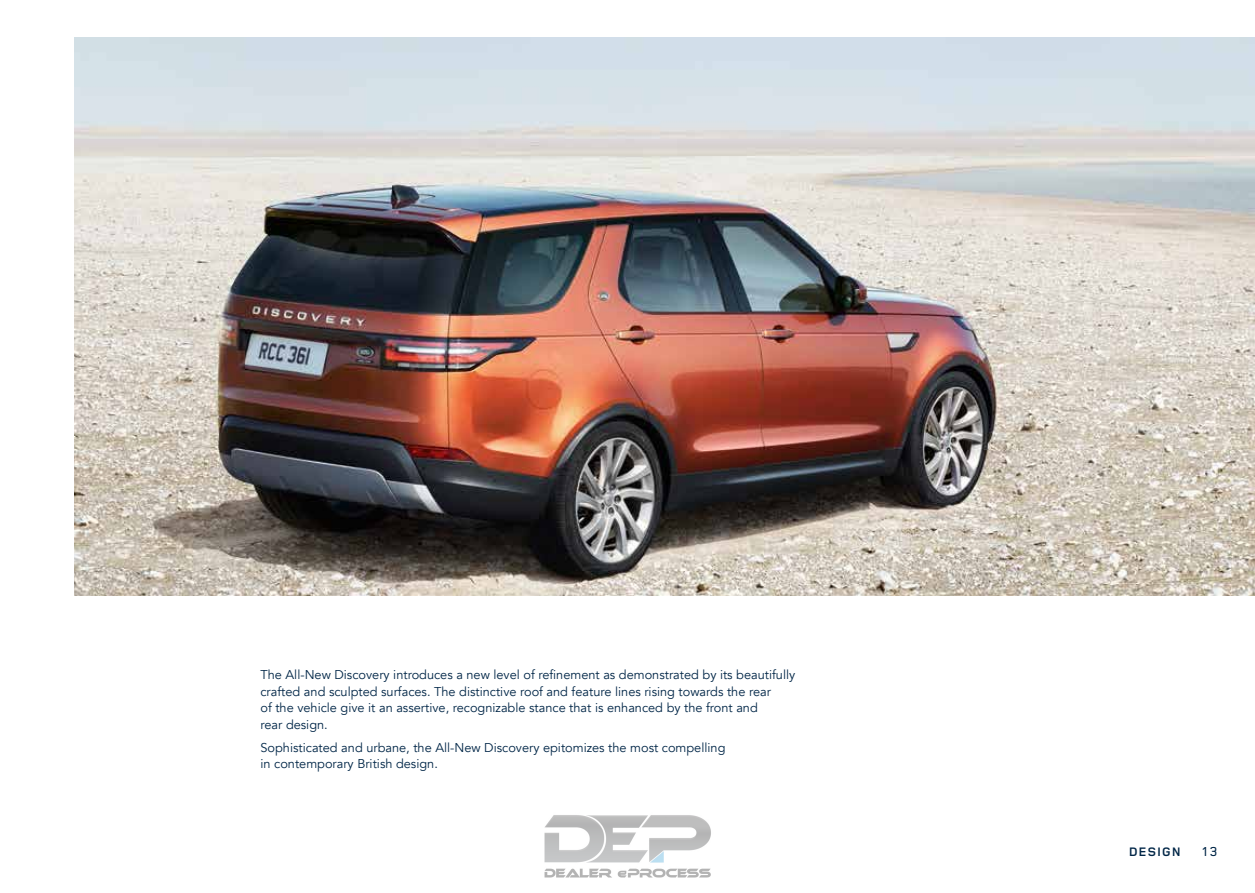
<style>
.page{position:relative;width:1255px;height:893px;background:#fff}
.page>*{position:absolute;margin:0;border:0;box-sizing:border-box;transform-origin:0 0}
.t1{font:500 13.5px "Land Rover Wide";color:#002647}
.t2{font:12.75px/16.5px "Avenir LT Com";color:#002647}
.t3{font:700 12.75px "Land Rover Wide";color:#002647}
</style>
<div class="page">
<img style="left:74px;top:37px;width:1180px;height:558px">
<img style="left:544px;top:815px;width:167px;height:63px">
<p class="t2" style="left:260px;top:667px;width:536px">The All-New Discovery introduces a new level of refinement as demonstrated by its beautifully crafted and sculpted surfaces. The distinctive roof and feature lines rising towards the rear<br>of the vehicle give it an assertive, recognizable stance that is enhanced by the front and<br>rear design.</p>
<p class="t2" style="left:260px;top:739px;width:466px">Sophisticated and urbane, the All-New Discovery epitomizes the most compelling in contemporary British design.</p>
<p class="t3" style="left:1128px;top:843px;width:54px">DESIGN</p>
<p class="t1" style="left:1201px;top:842px;width:18px">13</p>
</div>
